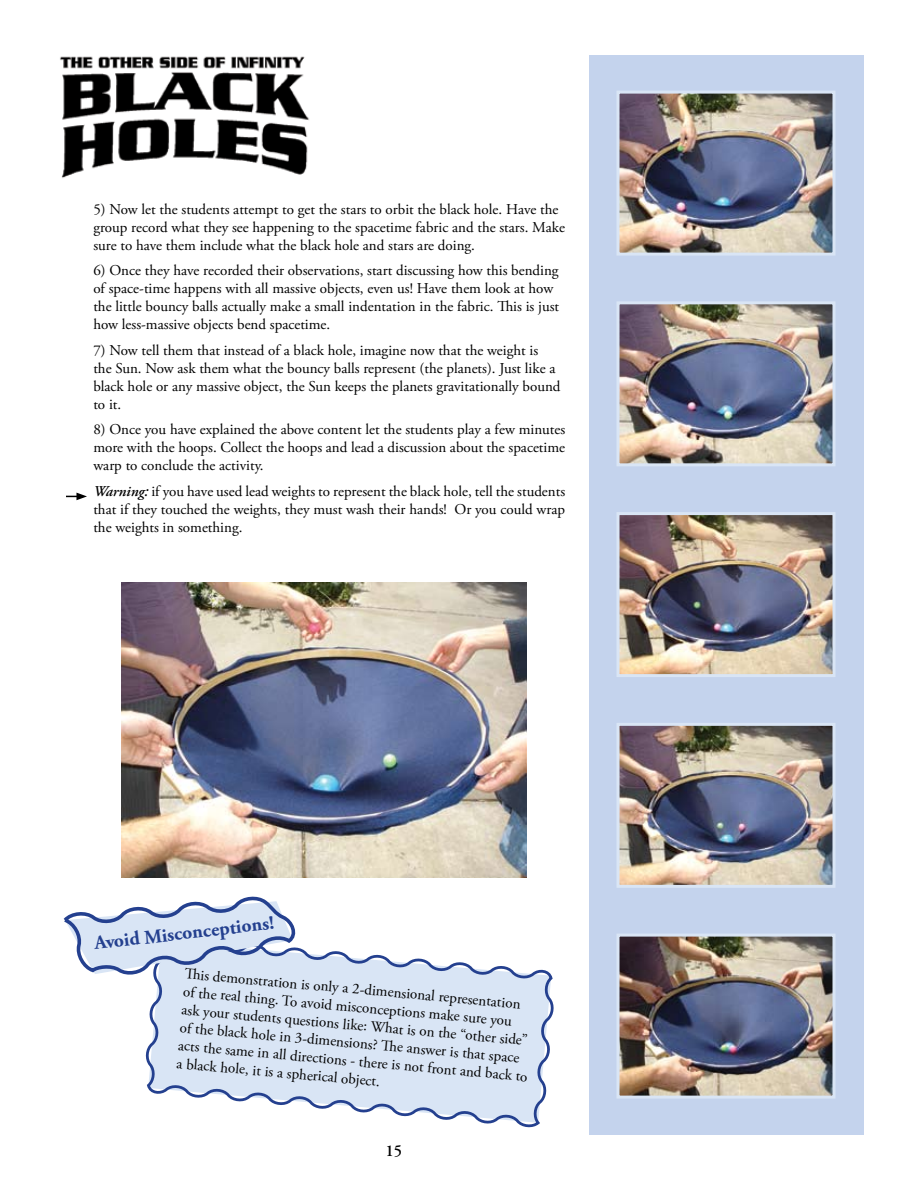
<style>
.page{position:relative;width:918px;height:1188px;background:#fff}
.page>*{position:absolute;margin:0;border:0;box-sizing:border-box;transform-origin:0 0}
.t1{font:700 19.5px "Adobe Garamond Pro";color:#24408f}
.t2{font:600 16.5px "Adobe Garamond Pro";color:#000}
.t3{font:15px/18px "Adobe Garamond Pro";color:#000}
.s1{font-weight:600;font-style:italic}
</style>
<div class="page">
<img style="left:60px;top:56px;width:250px;height:122px">
<div style="left:590px;top:55px;width:274px;height:1080px;background:#c4d3ed"></div>
<svg style="left:145px;top:948px;width:409px;height:180px"></svg>
<img style="left:620px;top:95px;width:212px;height:157px">
<div style="left:616px;top:91px;width:220px;height:165px;border:3px solid #d9e5f5"></div>
<img style="left:620px;top:305px;width:212px;height:157px">
<div style="left:616px;top:301px;width:220px;height:165px;border:3px solid #d9e5f5"></div>
<img style="left:620px;top:516px;width:212px;height:157px">
<div style="left:616px;top:512px;width:220px;height:165px;border:3px solid #d9e5f5"></div>
<img style="left:620px;top:727px;width:212px;height:157px">
<div style="left:616px;top:723px;width:220px;height:165px;border:3px solid #d9e5f5"></div>
<img style="left:620px;top:938px;width:212px;height:157px">
<div style="left:616px;top:934px;width:220px;height:165px;border:3px solid #d9e5f5"></div>
<img style="left:122px;top:583px;width:404px;height:294px">
<svg style="left:66px;top:493px;width:21px;height:7px"></svg>
<svg style="left:63px;top:896px;width:235px;height:82px"></svg>
<p class="t3" style="left:93px;top:201px;width:473px">5) Now let the students attempt to get the stars to orbit the black hole. Have the group record what they see happening to the spacetime fabric and the stars. Make sure to have them include what the black hole and stars are doing.</p>
<p class="t3" style="left:93px;top:262px;width:467px">6) Once they have recorded their observations, start discussing how this bending of space-time happens with all massive objects, even us! Have them look at how the little bouncy balls actually make a small indentation in the fabric. This is just how less-massive objects bend spacetime.</p>
<p class="t3" style="left:93px;top:342px;width:469px">7) Now tell them that instead of a black hole, imagine now that the weight is<br>the Sun. Now ask them what the bouncy balls represent (the planets). Just like a black hole or any massive object, the Sun keeps the planets gravitationally bound to it.</p>
<p class="t3" style="left:93px;top:421px;width:473px;text-align:justify">8) Once you have explained the above content let the students play a few minutes more with the hoops. Collect the hoops and lead a discussion about the spacetime warp to conclude the activity.</p>
<p class="t3" style="left:93px;top:483px;width:473px;text-align:justify"><span class="s1">Warning:</span> if you have used lead weights to represent the black hole, tell the students that if they touched the weights, they must wash their hands! Or you could wrap the weights in something.</p>
<h1 class="t1" style="left:93px;top:933px;width:182px;rotate:-7deg">Avoid Misconceptions!</h1>
<p class="t3" style="left:185px;top:965px;width:352px;rotate:5deg">Th is demonstration is only a 2-dimensional representation of the real thing. To avoid misconceptions make sure you ask your students questions like: What is on the “other side” of the black hole in 3-dimensions? Th e answer is that space acts the same in all directions - there is not front and back to a black hole, it is a spherical object.</p>
<p class="t2" style="left:386px;top:1141px;width:18px">15</p>
</div>
